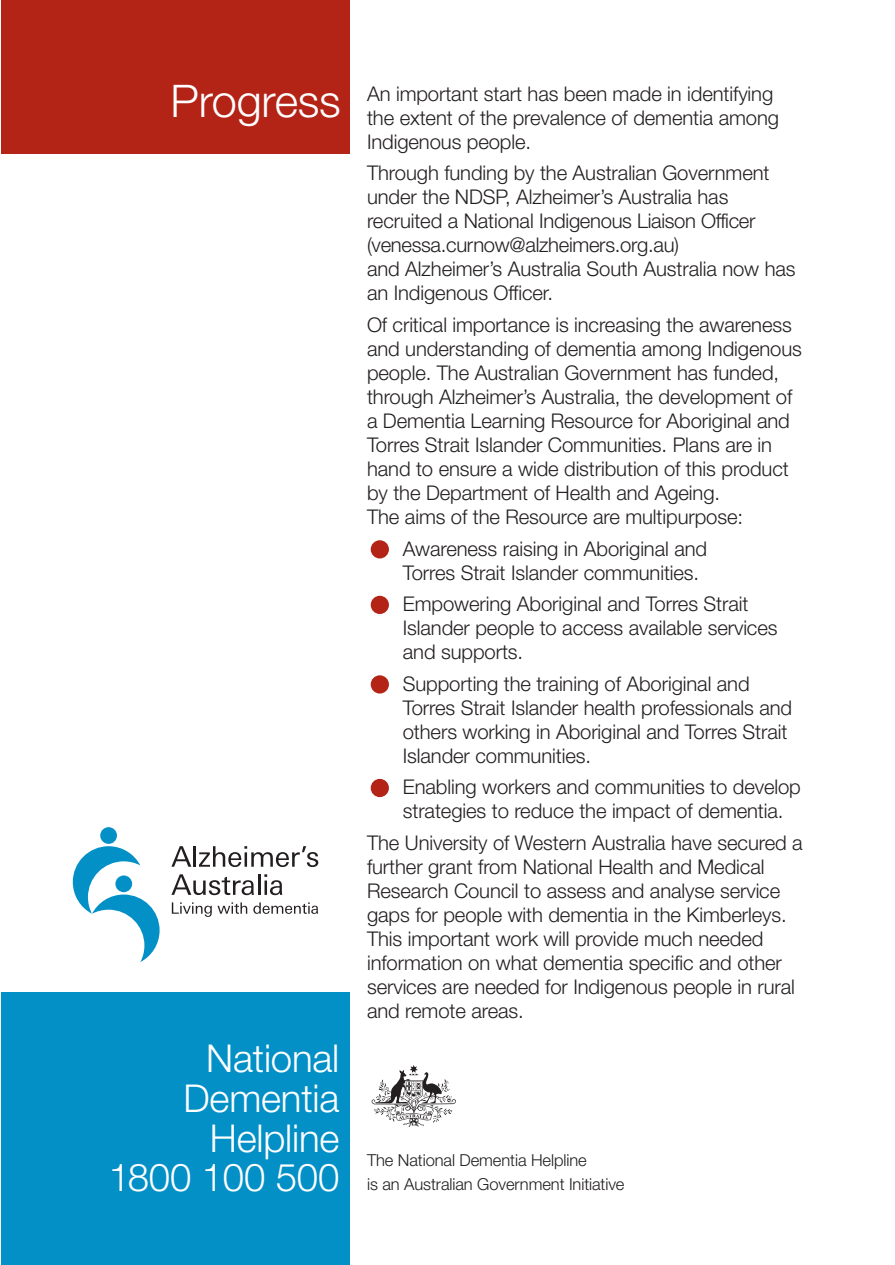
<style>
.page{position:relative;width:895px;height:1265px;background:#fff}
.page>*{position:absolute;margin:0;border:0;box-sizing:border-box;transform-origin:0 0}
.t1{font:300 45px "Helvetica Neue";letter-spacing:-.005em;color:#fff}
.t2{font:300 38.4px/39.6px "Helvetica Neue";letter-spacing:-.005em;color:#fff;text-align:right}
.t3{font:300 20.25px/24px "Helvetica Neue";letter-spacing:-.005em;color:#231f20}
.t4{font:300 16.5px/24px "Helvetica Neue";letter-spacing:-.005em;color:#231f20}
.s1{font-size:51px;color:#b32316}
</style>
<div class="page">
<div style="left:100px;top:827px;width:17px;height:16px;background:#0390c7;border-radius:50%"></div>
<svg style="left:73px;top:846px;width:86px;height:116px"></svg>
<svg style="left:171px;top:846px;width:20px;height:20px"></svg>
<hr style="left:193px;top:846px;width:3px;height:20px;background:#231f20">
<svg style="left:199px;top:846px;width:119px;height:21px"></svg>
<svg style="left:171px;top:874px;width:83px;height:21px"></svg>
<hr style="left:258px;top:874px;width:2px;height:20px;background:#231f20">
<svg style="left:264px;top:874px;width:18px;height:21px"></svg>
<svg style="left:172px;top:902px;width:75px;height:14px"></svg>
<svg style="left:253px;top:902px;width:65px;height:11px"></svg>
<div style="left:1px;top:1px;width:348px;height:153px;background:#b32316"></div>
<div style="left:1px;top:991px;width:348px;height:273px;background:#0390c7"></div>
<svg style="left:371px;top:1065px;width:85px;height:61px"></svg>
<h1 class="t1" style="left:170px;top:84px;width:172px">Progress</h1>
<p class="t3" style="left:367px;top:83px;width:413px">An important start has been made in identifying the extent of the prevalence of dementia among<br>Indigenous people.</p>
<p class="t3" style="left:367px;top:163px;width:430px">Through funding by the Australian Government under the NDSP, Alzheimer’s Australia has recruited a National Indigenous Liaison Officer (venessa.curnow@alzheimers.org.au)<br>and Alzheimer’s Australia South Australia now has an Indigenous Officer.</p>
<p class="t3" style="left:367px;top:314px;width:436px">Of critical importance is increasing the awareness and understanding of dementia among Indigenous people. The Australian Government has funded, through Alzheimer’s Australia, the development of a Dementia Learning Resource for Aboriginal and Torres Strait Islander Communities. Plans are in hand to ensure a wide distribution of this product by the Department of Health and Ageing.<br>The aims of the Resource are multipurpose:</p>
<p class="t3" style="left:403px;top:538px;width:306px;text-indent:-36px"><span class="s1">•</span> Awareness raising in Aboriginal and<br>Torres Strait Islander communities.</p>
<p class="t3" style="left:403px;top:593px;width:376px;text-indent:-36px"><span class="s1">•</span> Empowering Aboriginal and Torres Strait<br>Islander people to access available services and supports.</p>
<p class="t3" style="left:403px;top:673px;width:391px;text-indent:-36px"><span class="s1">•</span> Supporting the training of Aboriginal and Torres Strait Islander health professionals and others working in Aboriginal and Torres Strait Islander communities.</p>
<p class="t3" style="left:403px;top:776px;width:399px;text-indent:-36px"><span class="s1">•</span> Enabling workers and communities to develop strategies to reduce the impact of dementia.</p>
<p class="t3" style="left:367px;top:832px;width:437px">The University of Western Australia have secured a further grant from National Health and Medical Research Council to assess and analyse service gaps for people with dementia in the Kimberleys.<br>This important work will provide much needed information on what dementia specific and other services are needed for Indigenous people in rural and remote areas.</p>
<h2 class="t2" style="left:109px;top:1042px;width:232px">National<br>Dementia<br>Helpline<br>1800 100 500</h2>
<p class="t4" style="left:367px;top:1149px;width:259px">The National Dementia Helpline<br>is an Australian Government Initiative</p>
</div>
